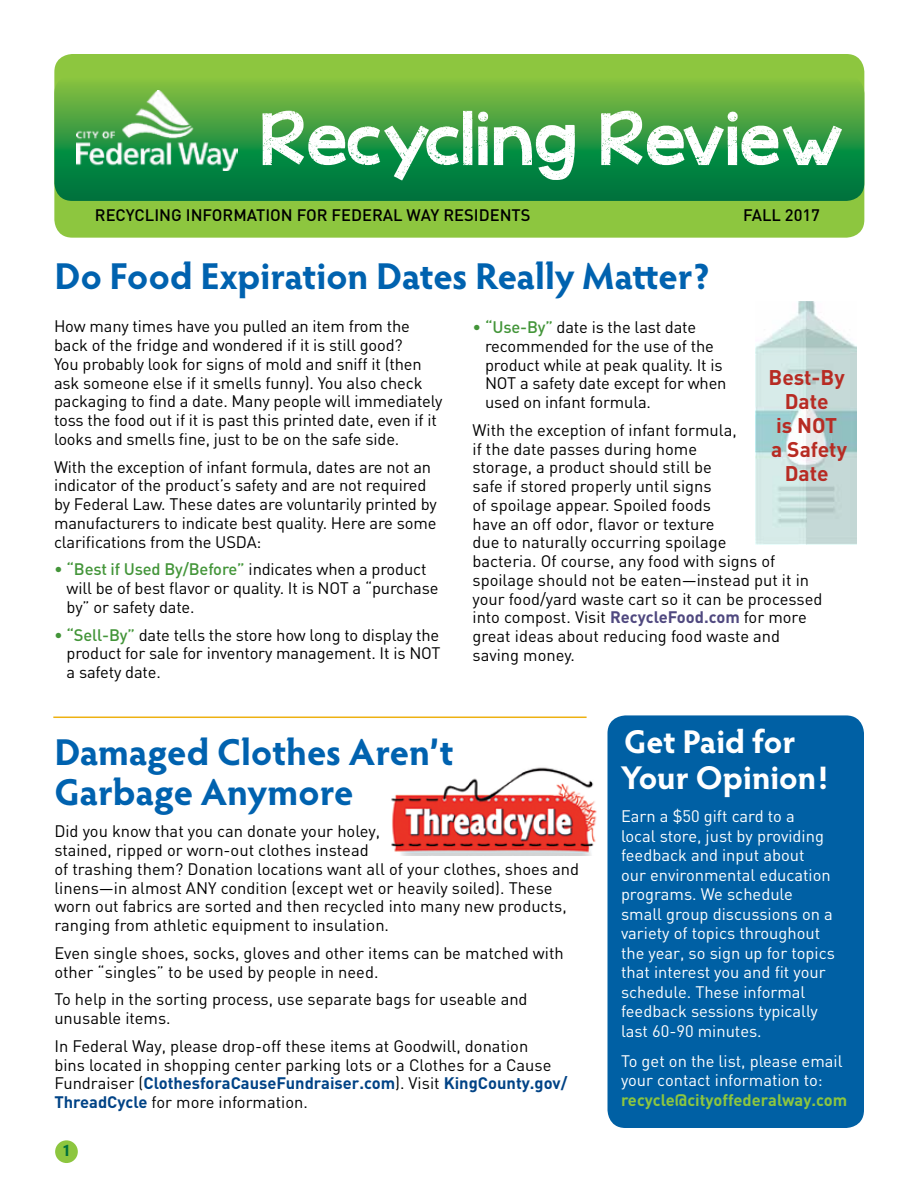
<style>
.page{position:relative;width:918px;height:1188px;background:#fff}
.page>*{position:absolute;margin:0;border:0;box-sizing:border-box;transform-origin:0 0}
.t1{font:56.7px "KG Cold Coffee";color:#fff}
.t2{font:700 37.5px/40.5px "Hypatia Sans Pro";letter-spacing:-.005em;color:#0062af}
.t3{font:700 33px/36px "Hypatia Sans Pro";color:#fff}
.t4{font:700 21px/24px "DIN";color:#b72b23;text-align:center}
.t5{font:16.5px/18.8px "DIN";letter-spacing:-.01em;color:#000}
.t6{font:16.5px/19.5px "DIN";color:#fff}
.t7{font:500 16.5px "DIN";color:#000}
.t8{font:700 16.5px "DIN";color:#8dc63f}
.t9{font:700 16.5px "Hypatia Sans Pro";color:#00703c}
.s1{color:#439539}
.s2{font-weight:500;color:#439539}
.s3{font-weight:700;color:#4f487f}
.s4{font-weight:700;color:#014386}
</style>
<div class="page">
<div style="left:55px;top:1140px;width:23px;height:23px;background:#8dc63f;border-radius:50%"></div>
<img style="left:391px;top:767px;width:206px;height:88px">
<div style="left:54px;top:54px;width:810px;height:184px;background:#8dc63f;border-radius:18px"></div>
<svg style="left:54px;top:76px;width:810px;height:125px;background:#329740"></svg>
<div style="left:608px;top:715px;width:256px;height:413px;background:#0060a4;border-radius:18px"></div>
<hr style="left:53px;top:717px;width:534px;height:1px;background:#eeb111">
<img style="left:76px;top:91px;width:162px;height:79px">
<img style="left:755px;top:301px;width:102px;height:243px">
<h1 class="t1" style="left:260px;top:95px;width:585px">Recycling Review</h1>
<p class="t7" style="left:95px;top:204px;width:437px">RECYCLING INFORMATION FOR FEDERAL WAY RESIDENTS</p>
<p class="t7" style="left:743px;top:204px;width:79px">FALL 2017</p>
<h2 class="t2" style="left:54px;top:254px;width:657px">Do Food Expiration Dates Really Matter?</h2>
<p class="t5" style="left:54px;top:317px;width:390px">How many times have you pulled an item from the back of the fridge and wondered if it is still good?<br>You probably look for signs of mold and sniff it (then ask someone else if it smells funny). You also check packaging to find a date. Many people will immediately toss the food out if it is past this printed date, even if it looks and smells fine, just to be on the safe side.</p>
<p class="t5" style="left:54px;top:458px;width:384px">With the exception of infant formula, dates are not an indicator of the product’s safety and are not required by Federal Law. These dates are voluntarily printed by manufacturers to indicate best quality. Here are some clarifications from the USDA:</p>
<p class="t5" style="left:67px;top:560px;width:373px;text-indent:-13px"><span class="s1">•</span> <span class="s2">“Best if Used By/Before”</span> indicates when a product will be of best flavor or quality. It is NOT a “purchase by” or safety date.</p>
<p class="t5" style="left:67px;top:626px;width:375px;text-align:justify;text-indent:-13px"><span class="s1">•</span> <span class="s2">“Sell-By”</span> date tells the store how long to display the product for sale for inventory management. It is NOT a safety date.</p>
<p class="t5" style="left:485px;top:318px;width:243px;text-indent:-13px"><span class="s1">•</span> <span class="s2">“Use-By”</span> date is the last date recommended for the use of the product while at peak quality. It is<br>NOT a safety date except for when used on infant formula.</p>
<p class="t5" style="left:473px;top:421px;width:351px">With the exception of infant formula,<br>if the date passes during home<br>storage, a product should still be<br>safe if stored properly until signs<br>of spoilage appear. Spoiled foods<br>have an off odor, flavor or texture<br>due to naturally occurring spoilage<br>bacteria. Of course, any food with signs of spoilage should not be eaten—instead put it in your food/yard waste cart so it can be processed into compost. Visit <span class="s3">RecycleFood.com</span> for more great ideas about reducing food waste and saving money.</p>
<p class="t4" style="left:769px;top:365px;width:80px">Best-By<br>Date<br>is NOT<br>a Safety<br>Date</p>
<h2 class="t2" style="left:54px;top:730px;width:401px">Damaged Clothes Aren’t<br>Garbage Anymore</h2>
<p class="t5" style="left:54px;top:822px;width:526px">Did you know that you can donate your holey,<br>stained, ripped or worn-out clothes instead<br>of trashing them? Donation locations want all of your clothes, shoes and linens—in almost ANY condition (except wet or heavily soiled). These worn out fabrics are sorted and then recycled into many new products, ranging from athletic equipment to insulation.</p>
<p class="t5" style="left:54px;top:944px;width:511px">Even single shoes, socks, gloves and other items can be matched with other “singles” to be used by people in need.</p>
<p class="t5" style="left:54px;top:990px;width:475px">To help in the sorting process, use separate bags for useable and unusable items.</p>
<p class="t5" style="left:54px;top:1037px;width:515px">In Federal Way, please drop-off these items at Goodwill, donation<br>bins located in shopping center parking lots or a Clothes for a Cause Fundraiser (<span class="s4">ClothesforaCauseFundraiser.com</span>). Visit <span class="s4">KingCounty.gov/ ThreadCycle</span> for more information.</p>
<p class="t9" style="left:62px;top:1139px;width:11px">1</p>
<h3 class="t3" style="left:621px;top:722px;width:209px">Get Paid for<br>Your Opinion!</h3>
<p class="t6" style="left:621px;top:807px;width:215px">Earn a $50 gift card to a<br>local store, just by providing feedback and input about<br>our environmental education programs. We schedule small group discussions on a variety of topics throughout the year, so sign up for topics that interest you and fit your schedule. These informal feedback sessions typically last 60-90 minutes.</p>
<p class="t6" style="left:621px;top:1051px;width:223px">To get on the list, please email your contact information to:</p>
<p class="t8" style="left:621px;top:1089px;width:228px">recycle@cityoffederalway.com</p>
</div>
